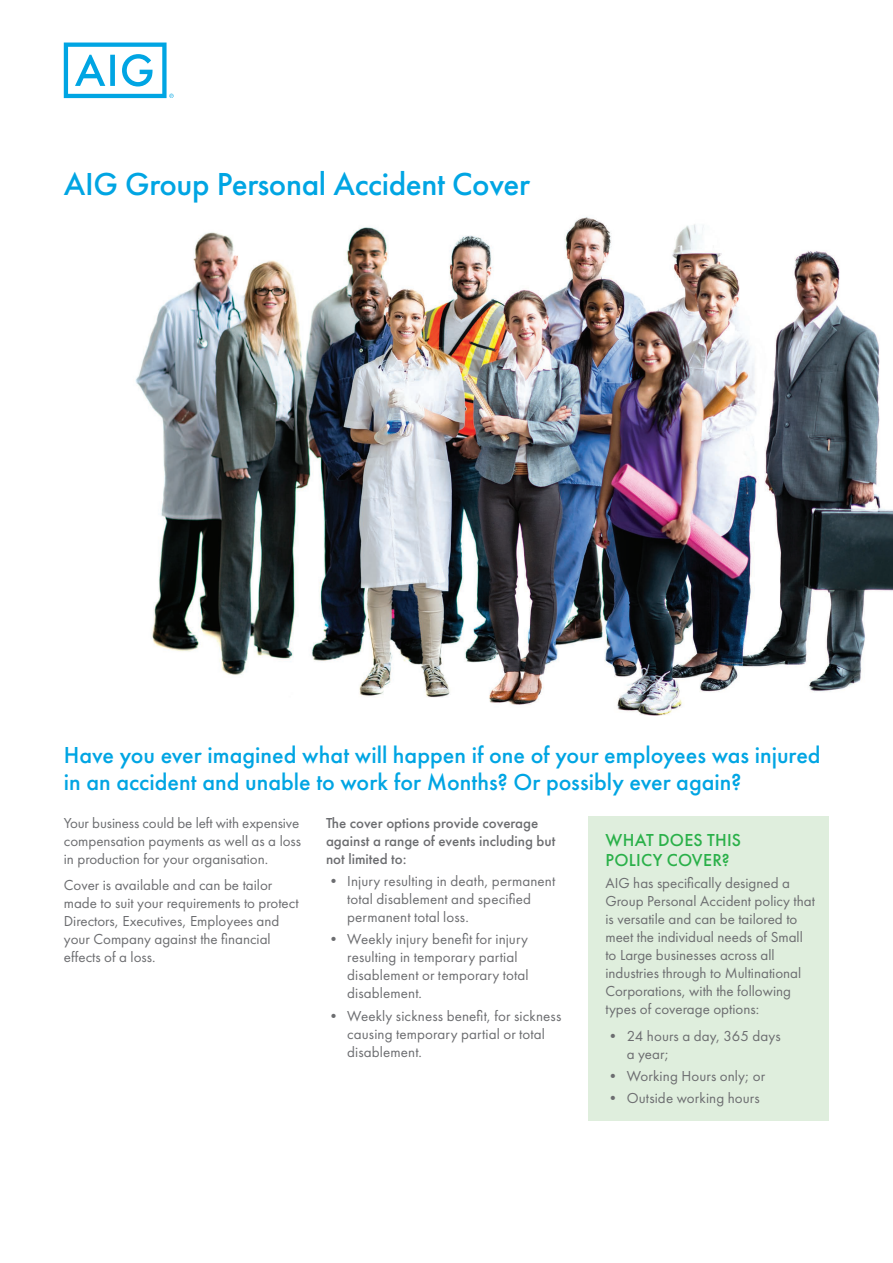
<style>
.page{position:relative;width:893px;height:1263px;background:#fff}
.page>*{position:absolute;margin:0;border:0;box-sizing:border-box;transform-origin:0 0}
.t1{font:500 33px "Futura PT";letter-spacing:-.01em;color:#00a5e3}
.Subhead{font:500 24px/27px "Futura PT";color:#00a5e3}
.t2{font:500 18px/19.5px "Futura PT";letter-spacing:.015em;color:#2ab049}
._10pt_bodycopy{font:15px/18px "Futura PT";color:#6c6d70}
.Subhead_3{font:500 15px/18px "Futura PT";color:#6c6d70}
</style>
<div class="page">
<div style="left:588px;top:816px;width:241px;height:304px;background:#dfeedd"></div>
<svg style="left:64px;top:43px;width:110px;height:55px"></svg>
<img style="left:135px;top:217px;width:758px;height:498px">
<p class="t1" style="left:64px;top:164px;width:468px">AIG Group Personal Accident Cover</p>
<p class="Subhead" style="left:64px;top:741px;width:758px">Have you ever imagined what will happen if one of your employees was injured in an accident and unable to work for Months? Or possibly ever again?</p>
<p class="Subhead_3" style="left:326px;top:814px;width:231px">The cover options provide coverage against a range of events including but not limited to:</p>
<p class="_10pt_bodycopy" style="left:347px;top:872px;width:209px;text-indent:-21px">• Injury resulting in death, permanent total disablement and specified permanent total loss.</p>
<p class="_10pt_bodycopy" style="left:347px;top:930px;width:183px;text-indent:-21px">• Weekly injury benefit for injury resulting in temporary partial disablement or temporary total disablement.</p>
<p class="_10pt_bodycopy" style="left:347px;top:1007px;width:216px;text-indent:-21px">• Weekly sickness benefit, for sickness causing temporary partial or total disablement.</p>
<p class="_10pt_bodycopy" style="left:64px;top:814px;width:239px">Your business could be left with expensive compensation payments as well as a loss in production for your organisation.</p>
<p class="_10pt_bodycopy" style="left:64px;top:876px;width:236px">Cover is available and can be tailor made to suit your requirements to protect Directors, Executives, Employees and your Company against the financial effects of a loss.</p>
<p class="t2" style="left:605px;top:831px;width:137px">WHAT DOES THIS<br>POLICY COVER?</p>
<p class="_10pt_bodycopy" style="left:605px;top:874px;width:211px">AIG has specifically designed a Group Personal Accident policy that is versatile and can be tailored to meet the individual needs of Small to Large businesses across all industries through to Multinational Corporations, with the following types of coverage options:</p>
<p class="_10pt_bodycopy" style="left:627px;top:1026px;width:156px;text-indent:-21px">• 24 hours a day, 365 days a year;</p>
<p class="_10pt_bodycopy" style="left:605px;top:1067px;width:161px">• Working Hours only; or</p>
<p class="_10pt_bodycopy" style="left:605px;top:1089px;width:156px">• Outside working hours</p>
</div>
